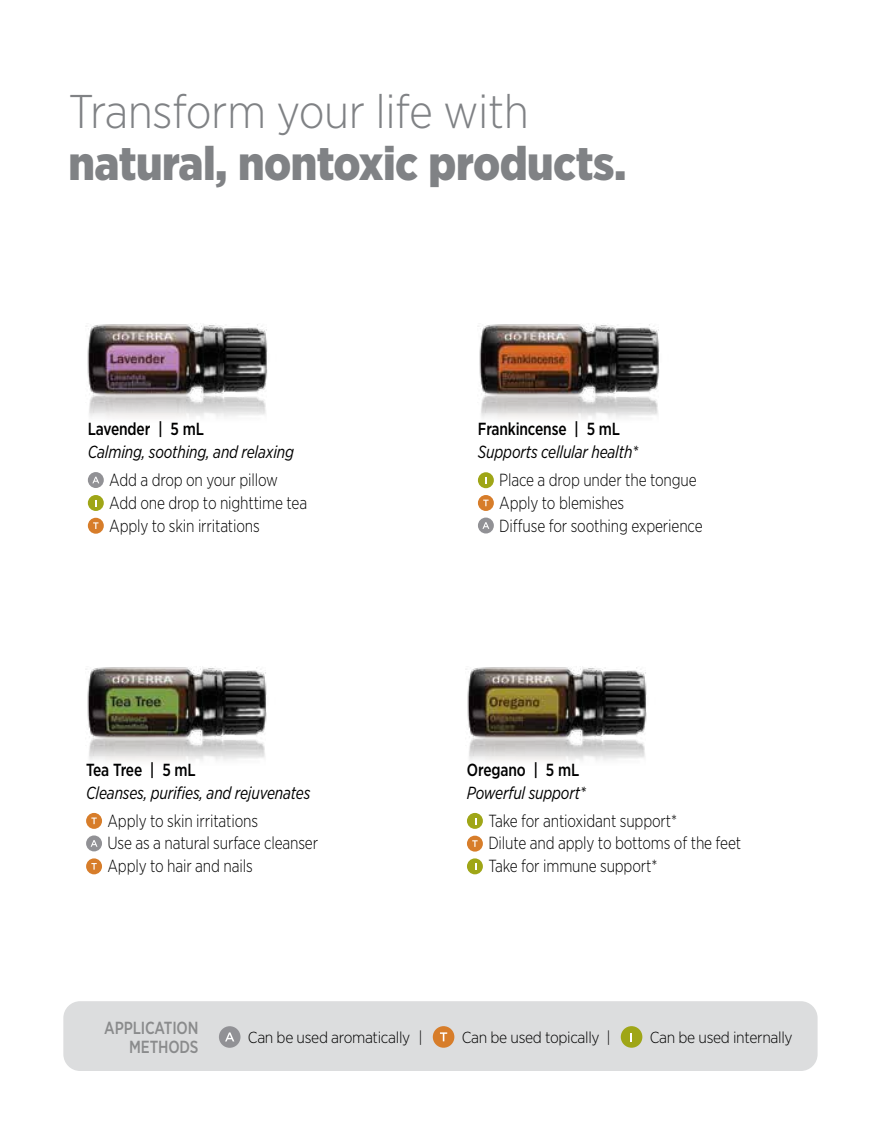
<style>
.page{position:relative;width:882px;height:1134px;background:#fff}
.page>*{position:absolute;margin:0;border:0;box-sizing:border-box;transform-origin:0 0}
.t1{font:900 47.25px "Gotham Narrow";letter-spacing:-.01em;color:#808285}
.t2{font:300 47.25px "Gotham Narrow";letter-spacing:-.01em;color:#808285}
.t3{font:300 17.5px/22.8px "Gotham Narrow";letter-spacing:-.01em;color:#000;scale:.9 1}
.t4{font:italic 17.5px "Gotham Narrow";letter-spacing:-.01em;color:#000;scale:.9 1}
.t5{font:500 17.5px "Gotham Narrow";letter-spacing:-.01em;color:#000;scale:.9 1}
.t6{font:500 17.5px/19.2px "Gotham Narrow";letter-spacing:-.01em;color:#8a8b8c;text-align:right;scale:.9 1}
.t7{font:300 15.92px "Gotham Narrow";letter-spacing:-.02em;color:#000}
</style>
<div class="page">
<img style="left:86px;top:324px;width:182px;height:94px">
<img style="left:478px;top:324px;width:182px;height:94px">
<img style="left:85px;top:667px;width:182px;height:94px">
<img style="left:465px;top:667px;width:182px;height:94px">
<div style="left:88px;top:472px;width:16px;height:16px;background:#919195;border-radius:50%"></div>
<svg style="left:92px;top:477px;width:7px;height:6px"></svg>
<svg style="left:88px;top:495px;width:16px;height:16px"></svg>
<div style="left:88px;top:518px;width:16px;height:16px;background:#d77d2a;border-radius:50%"></div>
<svg style="left:93px;top:522px;width:6px;height:7px"></svg>
<svg style="left:478px;top:472px;width:16px;height:16px"></svg>
<div style="left:478px;top:495px;width:16px;height:16px;background:#d77d2a;border-radius:50%"></div>
<svg style="left:483px;top:500px;width:6px;height:6px"></svg>
<div style="left:478px;top:518px;width:16px;height:16px;background:#919195;border-radius:50%"></div>
<svg style="left:482px;top:522px;width:7px;height:7px"></svg>
<div style="left:86px;top:813px;width:16px;height:16px;background:#d77d2a;border-radius:50%"></div>
<svg style="left:91px;top:818px;width:6px;height:6px"></svg>
<div style="left:86px;top:835px;width:16px;height:16px;background:#919195;border-radius:50%"></div>
<svg style="left:91px;top:840px;width:7px;height:7px"></svg>
<div style="left:86px;top:858px;width:16px;height:16px;background:#d77d2a;border-radius:50%"></div>
<svg style="left:91px;top:863px;width:6px;height:7px"></svg>
<svg style="left:467px;top:813px;width:16px;height:16px"></svg>
<div style="left:467px;top:836px;width:16px;height:16px;background:#d77d2a;border-radius:50%"></div>
<svg style="left:472px;top:840px;width:6px;height:7px"></svg>
<svg style="left:467px;top:858px;width:16px;height:16px"></svg>
<div style="left:63px;top:1001px;width:755px;height:70px;background:#dcddde;border-radius:17px"></div>
<div style="left:219px;top:1026px;width:22px;height:22px;background:#919195;border-radius:50%"></div>
<svg style="left:225px;top:1032px;width:9px;height:9px"></svg>
<div style="left:433px;top:1026px;width:21px;height:22px;background:#d77d2a;border-radius:50%"></div>
<svg style="left:440px;top:1032px;width:7px;height:9px"></svg>
<div style="left:621px;top:1026px;width:21px;height:22px;background:#9fa617;border-radius:50%"></div>
<h1 class="t2" style="left:69px;top:82px;width:462px">Transform your life with</h1>
<h1 class="t1" style="left:69px;top:133px;width:559px">natural, nontoxic products.</h1>
<p class="t5" style="left:88px;top:418px;width:130px">Lavender | 5 mL</p>
<p class="t4" style="left:88px;top:441px;width:231px">Calming, soothing, and relaxing</p>
<p class="t3" style="left:109px;top:468px;width:221px">Add a drop on your pillow<br>Add one drop to nighttime tea<br>Apply to skin irritations</p>
<p class="t5" style="left:86px;top:759px;width:123px">Tea Tree | 5 mL</p>
<p class="t4" style="left:86px;top:782px;width:251px">Cleanses, purifies, and rejuvenates</p>
<p class="t3" style="left:107px;top:809px;width:236px">Apply to skin irritations<br>Use as a natural surface cleanser<br>Apply to hair and nails</p>
<p class="t5" style="left:478px;top:418px;width:160px">Frankincense | 5 mL</p>
<p class="t4" style="left:478px;top:441px;width:179px">Supports cellular health*</p>
<p class="t3" style="left:499px;top:468px;width:227px">Place a drop under the tongue<br>Apply to blemishes<br>Diffuse for soothing experience</p>
<p class="t5" style="left:467px;top:759px;width:126px">Oregano | 5 mL</p>
<p class="t4" style="left:467px;top:782px;width:134px">Powerful support*</p>
<p class="t3" style="left:488px;top:809px;width:282px">Take for antioxidant support*<br>Dilute and apply to bottoms of the feet<br>Take for immune support*</p>
<p class="t6" style="left:104px;top:1018px;width:106px">APPLICATION<br>METHODS</p>
<p class="t7" style="left:248px;top:1028px;width:176px">Can be used aromatically |</p>
<p class="t7" style="left:462px;top:1028px;width:150px">Can be used topically |</p>
<p class="t7" style="left:650px;top:1028px;width:144px">Can be used internally</p>
</div>
